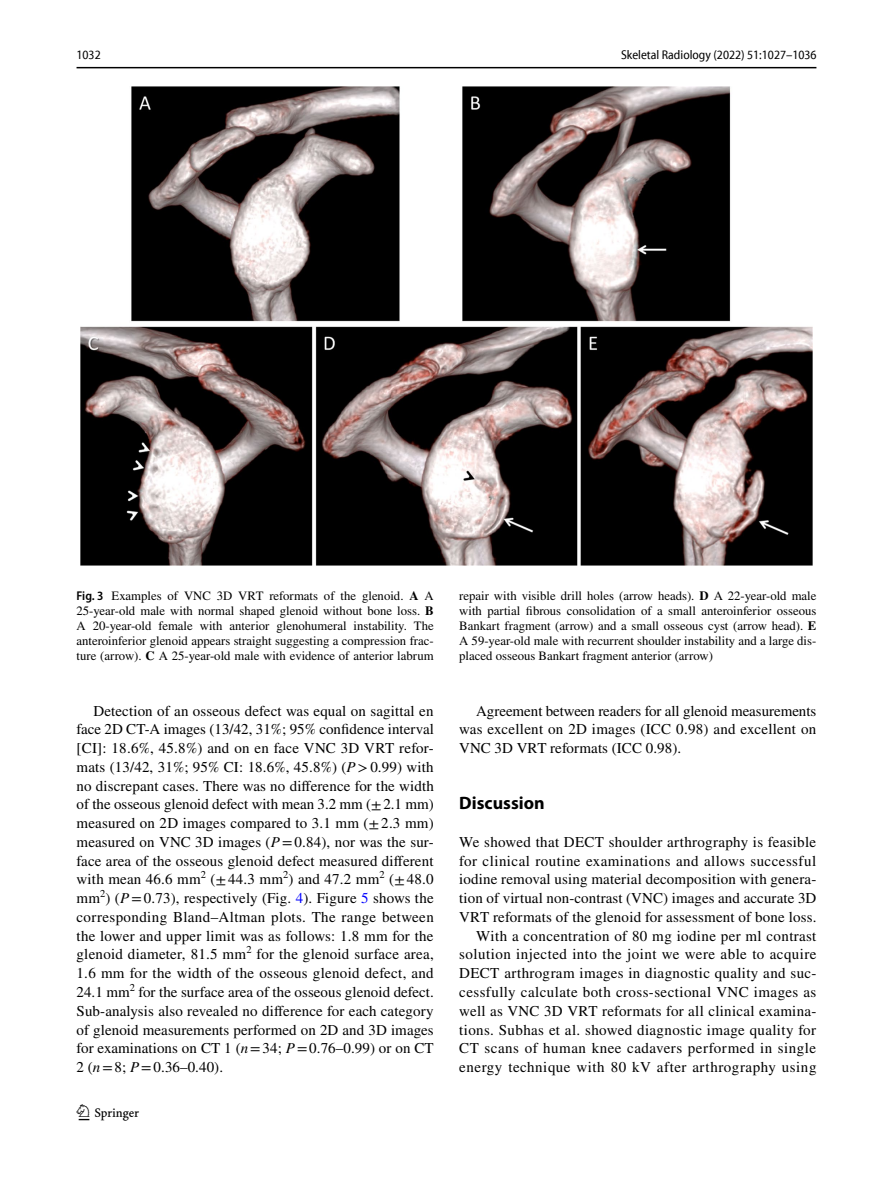
<style>
.page{position:relative;width:893px;height:1187px;background:#fff}
.page>*{position:absolute;margin:0;border:0;box-sizing:border-box;transform-origin:0 0}
.t1{font:22.5px "Springnew Regular 2";color:#000}
.t2{font:700 18px "Myriad Pro";color:#000}
.t3{font:15px/18.8px "STIX";letter-spacing:.02em;color:#000;text-align:justify}
.t4{font:12.75px/15px "STIX";color:#000;text-align:justify}
.t5{font:semi-condensed 12.75px "Myriad Pro Unic";color:#000}
.s1{font-family:"Myriad Pro";font-weight:600;font-stretch:semi-condensed}
.s2{font-weight:700}
.s3{font-style:italic}
.s4{color:#00f}
</style>
<div class="page">
<hr style="left:77px;top:67px;width:739px;height:1px;background:#000">
<img style="left:81px;top:87px;width:731px;height:478px">
<p class="t5" style="left:77px;top:50px;width:26px">1032</p>
<p class="t5" style="left:621px;top:50px;width:197px">Skeletal Radiology (2022) 51:1027–1036</p>
<p class="t4" style="left:77px;top:589px;width:359px"><span class="s1">Fig. 3</span> Examples of VNC 3D VRT reformats of the glenoid. <span class="s2">A</span> A 25-year-old male with normal shaped glenoid without bone loss. <span class="s2">B </span>A 20-year-old female with anterior glenohumeral instability. The anteroinferior glenoid appears straight suggesting a compression frac&shy;ture (arrow). <span class="s2">C</span> A 25-year-old male with evidence of anterior labrum</p>
<p class="t4" style="left:459px;top:589px;width:359px">repair with visible drill holes (arrow heads). <span class="s2">D</span> A 22-year-old male with partial fibrous consolidation of a small anteroinferior osseous Bankart fragment (arrow) and a small osseous cyst (arrow head). <span class="s2">E </span>A 59-year-old male with recurrent shoulder instability and a large dis&shy;placed osseous Bankart fragment anterior (arrow)</p>
<p class="t3" style="left:77px;top:702px;width:359px;text-indent:17px">Detection of an osseous defect was equal on sagittal en face 2D CT-A images (13/42, 31%; 95% confidence interval [CI]: 18.6%, 45.8%) and on en face VNC 3D VRT refor&shy;mats (13/42, 31%; 95% CI: 18.6%, 45.8%) (<span class="s3">P</span>&gt;0.99) with no discrepant cases. There was no difference for the width of the osseous glenoid defect with mean 3.2 mm (±2.1 mm) measured on 2D images compared to 3.1 mm (±2.3 mm) measured on VNC 3D images (<span class="s3">P</span>=0.84), nor was the sur&shy;face area of the osseous glenoid defect measured different with mean 46.6 mm<sup>2</sup> (±44.3 mm<sup>2</sup>) and 47.2 mm<sup>2</sup> (±48.0 mm<sup>2</sup>) (<span class="s3">P</span>=0.73), respectively (Fig. <span class="s4">4</span>). Figure <span class="s4">5</span> shows the corresponding Bland–Altman plots. The range between the lower and upper limit was as follows: 1.8 mm for the glenoid diameter, 81.5 mm<sup>2</sup> for the glenoid surface area, 1.6 mm for the width of the osseous glenoid defect, and 24.1 mm<sup>2</sup> for the surface area of the osseous glenoid defect.<br>Sub-analysis also revealed no difference for each category of glenoid measurements performed on 2D and 3D images for examinations on CT 1 (<span class="s3">n</span>=34; <span class="s3">P</span>=0.76–0.99) or on CT 2 (<span class="s3">n</span>=8; <span class="s3">P</span>=0.36–0.40).</p>
<p class="t3" style="left:459px;top:702px;width:359px;text-indent:17px">Agreement between readers for all glenoid measurements was excellent on 2D images (ICC 0.98) and excellent on VNC 3D VRT reformats (ICC 0.98).</p>
<p class="t2" style="left:459px;top:791px;width:87px">Discussion</p>
<p class="t3" style="left:459px;top:833px;width:359px;text-align:right">We showed that DECT shoulder arthrography is feasible for clinical routine examinations and allows successful iodine removal using material decomposition with genera&shy;tion of virtual non-contrast (VNC) images and accurate 3D VRT reformats of the glenoid for assessment of bone loss.<br>With a concentration of 80 mg iodine per ml contrast solution injected into the joint we were able to acquire DECT arthrogram images in diagnostic quality and suc&shy;cessfully calculate both cross-sectional VNC images as well as VNC 3D VRT reformats for all clinical examina&shy;tions. Subhas et al. showed diagnostic image quality for CT scans of human knee cadavers performed in single energy technique with 80 kV after arthrography using</p>
<h1 class="t1" style="left:79px;top:1104px;width:62px">1 3</h1>
</div>
